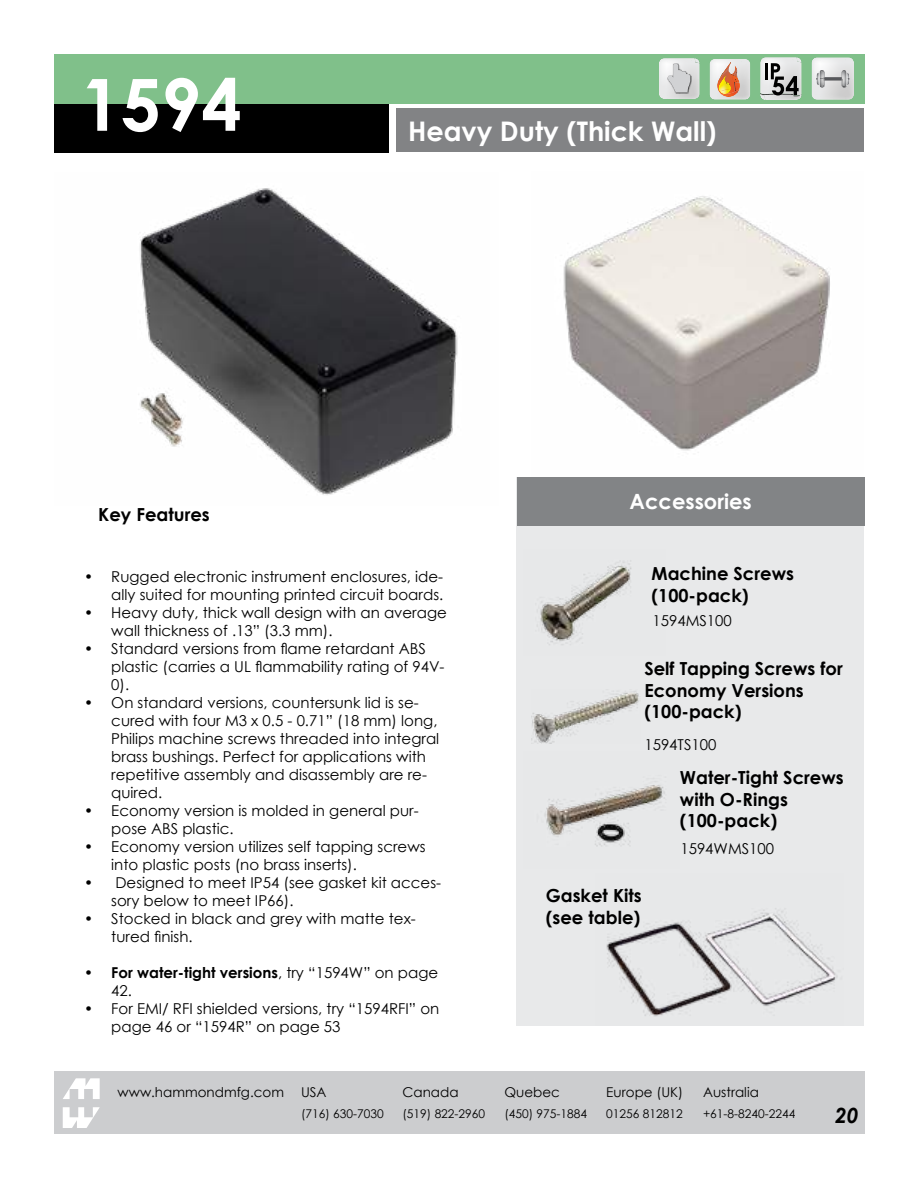
<style>
.page{position:relative;width:918px;height:1188px;background:#fff}
.page>*{position:absolute;margin:0;border:0;box-sizing:border-box;transform-origin:0 0}
.t1{font:700 72px "Century Gothic";color:#fff}
.t2{font:700 27px "Century Gothic";color:#fff}
.t3{font:700 21px "Century Gothic";color:#fff}
.t4{font:italic 700 21px "Century Gothic";color:#000}
.t5{font:700 18px/21.6px "Century Gothic";color:#000}
.t6{font:15px/18px "Century Gothic";color:#000}
.t7{font:700 15px/18px "Century Gothic";color:#000}
.t8{font:13.5px "Century Gothic";color:#000}
.t9{font:12px "Century Gothic";color:#000}
.s1{font-weight:400}
</style>
<div class="page">
<div style="left:54px;top:1071px;width:810px;height:63px;background:#cccdcf"></div>
<div style="left:396px;top:108px;width:468px;height:43px;background:#828385"></div>
<svg style="left:63px;top:1078px;width:37px;height:21px"></svg>
<svg style="left:63px;top:1107px;width:37px;height:21px"></svg>
<div style="left:54px;top:103px;width:335px;height:49px;background:#000"></div>
<div style="left:54px;top:54px;width:810px;height:49px;background:#80c08a"></div>
<img style="left:138px;top:188px;width:320px;height:307px">
<img style="left:563px;top:196px;width:267px;height:255px">
<div style="left:517px;top:477px;width:347px;height:549px;background:#e8e9ea"></div>
<div style="left:517px;top:477px;width:347px;height:49px;background:#828486"></div>
<img style="left:606px;top:908px;width:232px;height:109px">
<img style="left:537px;top:560px;width:95px;height:85px">
<img style="left:544px;top:781px;width:121px;height:66px">
<img style="left:531px;top:691px;width:108px;height:53px">
<img style="left:811px;top:63px;width:43px;height:37px">
<svg style="left:820px;top:77px;width:26px;height:4px"></svg>
<svg style="left:816px;top:70px;width:9px;height:18px"></svg>
<svg style="left:841px;top:70px;width:9px;height:18px"></svg>
<img style="left:659px;top:64px;width:41px;height:35px">
<img style="left:667px;top:63px;width:25px;height:31px">
<svg style="left:668px;top:58px;width:32px;height:34px"></svg>
<img style="left:709px;top:64px;width:41px;height:36px">
<img style="left:717px;top:68px;width:2px;height:26px">
<img style="left:718px;top:75px;width:1px;height:15px">
<svg style="left:719px;top:62px;width:21px;height:35px"></svg>
<img style="left:721px;top:75px;width:10px;height:19px">
<img style="left:760px;top:60px;width:42px;height:39px">
<svg style="left:760px;top:63px;width:39px;height:37px"></svg>
<h1 class="t1" style="left:81px;top:77px;width:163px">1594</h1>
<p class="t5" style="left:98px;top:506px;width:113px">Key Features</p>
<h2 class="t2" style="left:408px;top:121px;width:310px">Heavy Duty (Thick Wall)</h2>
<h3 class="t3" style="left:630px;top:493px;width:124px">Accessories</h3>
<p class="t6" style="left:84px;top:569px;width:361px;text-align:right">• Rugged electronic instrument enclosures, ide&shy;ally suited for mounting printed circuit boards.</p>
<p class="t6" style="left:111px;top:605px;width:337px;text-indent:-27px">• Heavy duty, thick wall design with an average wall thickness of .13” (3.3 mm).</p>
<p class="t6" style="left:111px;top:641px;width:335px;text-indent:-27px">• Standard versions from 昀氀ame retardant ABS plastic (carries a UL 昀氀ammability rating of 94V-<br>0).</p>
<p class="t6" style="left:111px;top:695px;width:329px;text-indent:-27px">• On standard versions, countersunk lid is se&shy;cured with four M3 x 0.5 - 0.71” (18 mm) long, Philips machine screws threaded into integral brass bushings. Perfect for applications with repetitive assembly and disassembly are re&shy;quired.</p>
<p class="t6" style="left:111px;top:803px;width:309px;text-indent:-27px">• Economy version is molded in general pur&shy;pose ABS plastic.</p>
<p class="t6" style="left:111px;top:839px;width:316px;text-indent:-27px">• Economy version utilizes self tapping screws into plastic posts (no brass inserts).</p>
<p class="t6" style="left:111px;top:875px;width:331px;text-indent:-27px">• Designed to meet IP54 (see gasket kit acces&shy;sory below to meet IP66).</p>
<p class="t6" style="left:111px;top:911px;width:306px;text-indent:-27px">• Stocked in black and grey with matte tex&shy;tured 昀椀nish.</p>
<p class="t7" style="left:111px;top:965px;width:328px;text-indent:-27px">• For water-tight versions<span class="s1">, try “1594W” on page<br>42.</span></p>
<p class="t6" style="left:111px;top:1001px;width:330px;text-indent:-27px">• For EMI/ RFI shielded versions, try “1594RFI” on page 46 or “1594R” on page 53</p>
<p class="t5" style="left:651px;top:564px;width:144px">Machine Screws (100-pack)</p>
<p class="t6" style="left:652px;top:612px;width:81px">1594MS100</p>
<p class="t5" style="left:644px;top:659px;width:200px">Self Tapping Screws for<br>Economy Versions (100-pack)</p>
<p class="t6" style="left:644px;top:735px;width:74px">1594TS100</p>
<p class="t5" style="left:546px;top:887px;width:98px">Gasket Kits (see table)</p>
<p class="t5" style="left:680px;top:768px;width:165px">Water-Tight Screws with O-Rings (100-pack)</p>
<p class="t6" style="left:680px;top:839px;width:95px">1594WMS100</p>
<p class="t8" style="left:118px;top:1086px;width:168px">www.hammondmfg.com</p>
<p class="t8" style="left:301px;top:1086px;width:27px">USA</p>
<p class="t8" style="left:403px;top:1086px;width:58px">Canada</p>
<p class="t8" style="left:504px;top:1086px;width:57px">Quebec</p>
<p class="t8" style="left:606px;top:1086px;width:78px">Europe (UK)</p>
<p class="t8" style="left:703px;top:1086px;width:57px">Australia</p>
<p class="t9" style="left:301px;top:1108px;width:84px">(716) 630-7030</p>
<p class="t9" style="left:403px;top:1108px;width:84px">(519) 822-2960</p>
<p class="t9" style="left:504px;top:1108px;width:84px">(450) 975-1884</p>
<p class="t9" style="left:606px;top:1108px;width:78px">01256 812812</p>
<p class="t9" style="left:703px;top:1108px;width:94px">+61-8-8240-2244</p>
<h3 class="t4" style="left:835px;top:1103px;width:25px">20</h3>
</div>
